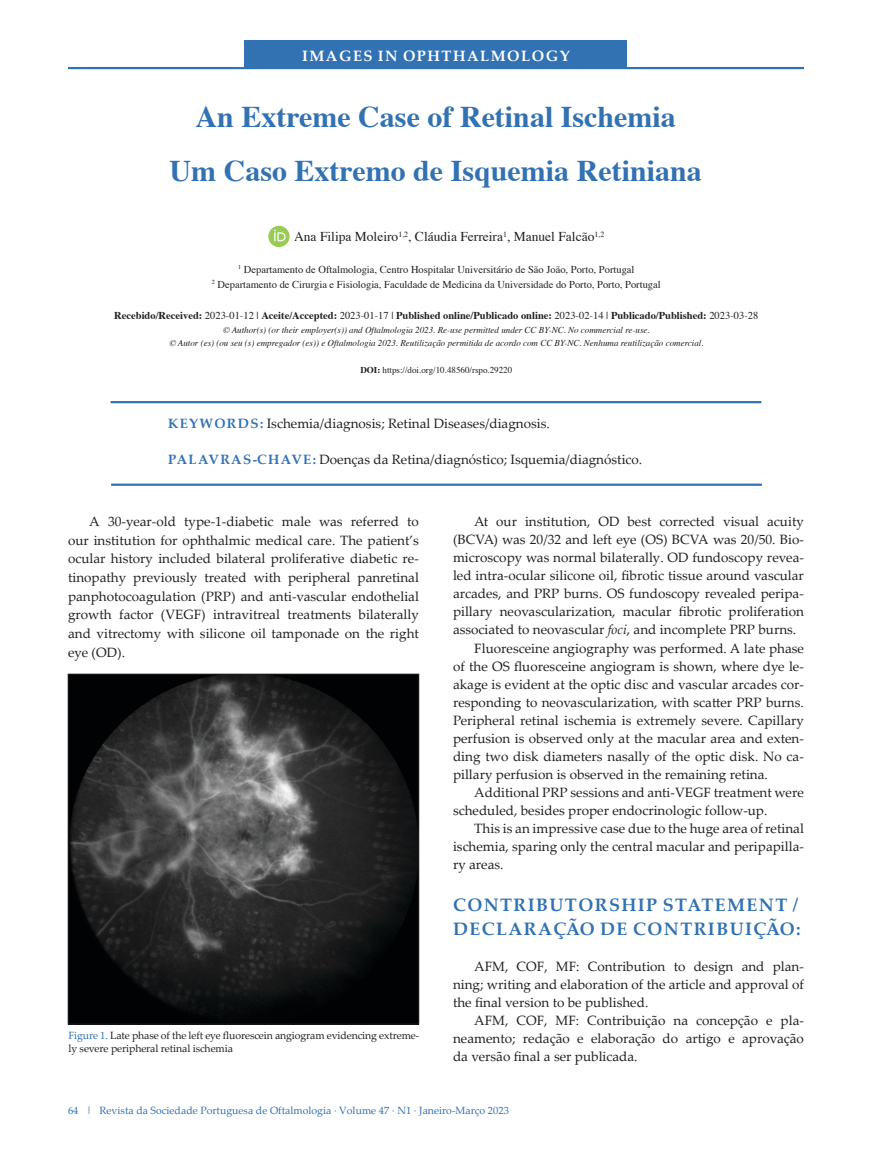
<style>
.page{position:relative;width:872px;height:1170px;background:#fff}
.page>*{position:absolute;margin:0;border:0;box-sizing:border-box;transform-origin:0 0}
.t1{font:700 30px/54px "Times";color:#3272b3;text-align:center}
.t2{font:700 18px "Palatino Linotype";letter-spacing:.03em;color:#3272b3}
.t3{font:700 15px "Palatino Linotype";letter-spacing:.1em;color:#fff}
.t4{font:13.5px/18.6px "Palatino Linotype";color:#231f20;text-align:justify}
.t5{font:13.5px "Times";color:#231f20}
.t6{font:700 13.5px "Palatino Linotype";color:#3272b3}
.t7{font:10.5px/15px "Times";color:#231f20;text-align:center}
.t8{font:700 10.5px "Times";color:#231f20}
.t9{font:10.5px/13.5px "Palatino Linotype";letter-spacing:-.01em;color:#231f20}
.t10{font:10.5px "Palatino Linotype";color:#3272b3}
.t11{font:italic 9px/13.5px "Times";color:#231f20;text-align:center}
.t12{font:9px "Times";color:#231f20}
.s1{font-weight:400}
.s2{font-weight:700}
.s3{font-weight:700;color:#3272b3}
.s4{font-style:italic}
.s5{color:#3272b3}
</style>
<div class="page">
<hr style="left:68px;top:67px;width:736px;height:2px;background:#3272b3">
<div style="left:244px;top:40px;width:383px;height:28px;background:#3272b3"></div>
<hr style="left:111px;top:401px;width:650px;height:2px;background:#3272b3">
<svg style="left:268px;top:226px;width:22px;height:21px"></svg>
<svg style="left:274px;top:230px;width:11px;height:11px"></svg>
<hr style="left:111px;top:483px;width:651px;height:3px;background:#3272b3">
<img style="left:70px;top:676px;width:347px;height:346px">
<div style="left:68px;top:674px;width:351px;height:350px;border:1px solid #231f20"></div>
<p class="t3" style="left:302px;top:45px;width:269px">IMAGES IN OPHTHALMOLOGY</p>
<h1 class="t1" style="left:170px;top:86px;width:533px">An Extreme Case of Retinal Ischemia<br>Um Caso Extremo de Isquemia Retiniana</h1>
<p class="t5" style="left:294px;top:224px;width:312px">Ana Filipa Moleiro<sup>1,2</sup>, Cláudia Ferreira<sup>1</sup>, Manuel Falcão<sup>1,2</sup></p>
<p class="t7" style="left:212px;top:261px;width:450px"><sup>1</sup> Departamento de Oftalmologia, Centro Hospitalar Universitário de São João, Porto, Portugal<br><sup>2</sup> Departamento de Cirurgia e Fisiologia, Faculdade de Medicina da Universidade do Porto, Porto, Portugal</p>
<p class="t8" style="left:114px;top:305px;width:645px">Recebido/Received: <span class="s1">2023-01-12 |</span> Aceite/Accepted: <span class="s1">2023-01-17 |</span> Published online/Publicado online: <span class="s1">2023-02-14 |</span> Publicado/Published: <span class="s1">2023-03-28</span></p>
<p class="t11" style="left:169px;top:322px;width:536px">© Author(s) (or their employer(s)) and Oftalmologia 2023. Re-use permitted under CC BY-NC. No commercial re-use.<br>© Autor (es) (ou seu (s) empregador (es)) e Oftalmologia 2023. Reutilização permitida de acordo com CC BY-NC. Nenhuma reutilização comercial.</p>
<p class="t12" style="left:360px;top:361px;width:153px"><span class="s2">DOI:</span> https://doi.org/10.48560/rspo.29220</p>
<p class="t6" style="left:168px;top:414px;width:24px">KEYWORDS</p>
<p class="t4" style="left:260px;top:414px;width:291px"><span class="s3">:</span> Ischemia/diagnosis; Retinal Diseases/diagnosis.</p>
<p class="t6" style="left:168px;top:450px;width:21px">PALAVRAS</p>
<p class="t6" style="left:253px;top:450px;width:17px">-CHAVE</p>
<p class="t4" style="left:313px;top:450px;width:331px"><span class="s3">:</span> Doenças da Retina/diagnóstico; Isquemia/diagnóstico.</p>
<p class="t4" style="left:68px;top:512px;width:352px;text-indent:21px">A 30-year-old type-1-diabetic male was referred to our institution for ophthalmic medical care. The patient’s ocular history included bilateral proliferative diabetic re&shy;tinopathy previously treated with peripheral panretinal panphotocoagulation (PRP) and anti-vascular endothelial growth factor (VEGF) intravitreal treatments bilaterally and vitrectomy with silicone oil tamponade on the right eye (OD).</p>
<p class="t4" style="left:474px;top:511px;width:331px">At our institution, OD best corrected visual acuity</p>
<p class="t4" style="left:453px;top:530px;width:352px">(BCVA) was 20/32 and left eye (OS) BCVA was 20/50. Bio-</p>
<p class="t4" style="left:453px;top:548px;width:352px">microscopy was normal bilaterally. OD fundoscopy revea-</p>
<p class="t4" style="left:453px;top:566px;width:352px">led intra-ocular silicone oil, fibrotic tissue around vascular</p>
<p class="t4" style="left:453px;top:584px;width:352px">arcades, and PRP burns. OS fundoscopy revealed peripa-</p>
<p class="t4" style="left:453px;top:602px;width:352px">pillary neovascularization, macular fibrotic proliferation</p>
<p class="t4" style="left:453px;top:620px;width:345px">associated to neovascular <span class="s4">foci</span>, and incomplete PRP burns.</p>
<p class="t4" style="left:474px;top:638px;width:331px">Fluoresceine angiography was performed. A late phase</p>
<p class="t4" style="left:453px;top:656px;width:352px">of the OS fluoresceine angiogram is shown, where dye le-</p>
<p class="t4" style="left:453px;top:674px;width:352px">akage is evident at the optic disc and vascular arcades cor-</p>
<p class="t4" style="left:453px;top:692px;width:352px">responding to neovascularization, with scatter PRP burns.</p>
<p class="t4" style="left:453px;top:710px;width:352px">Peripheral retinal ischemia is extremely severe. Capillary</p>
<p class="t4" style="left:453px;top:728px;width:352px">perfusion is observed only at the macular area and exten-</p>
<p class="t4" style="left:453px;top:746px;width:352px">ding two disk diameters nasally of the optic disk. No ca-</p>
<p class="t4" style="left:453px;top:764px;width:316px">pillary perfusion is observed in the remaining retina.</p>
<p class="t4" style="left:474px;top:782px;width:331px">Additional PRP sessions and anti-VEGF treatment were</p>
<p class="t4" style="left:453px;top:800px;width:316px">scheduled, besides proper endocrinologic follow-up.</p>
<p class="t4" style="left:474px;top:818px;width:331px">This is an impressive case due to the huge area of retinal</p>
<p class="t4" style="left:453px;top:836px;width:352px">ischemia, sparing only the central macular and peripapilla-</p>
<p class="t4" style="left:453px;top:854px;width:52px">ry areas.</p>
<h2 class="t2" style="left:453px;top:892px;width:29px">CONTRIBUTORSHIP</h2>
<h2 class="t2" style="left:663px;top:892px;width:28px">STATEMENT</h2>
<h2 class="t2" style="left:793px;top:892px;width:7px">/</h2>
<h2 class="t2" style="left:453px;top:916px;width:31px">DECLARA</h2>
<h2 class="t2" style="left:553px;top:916px;width:108px">ÇÃO DE CONTRIBUI</h2>
<h2 class="t2" style="left:753px;top:916px;width:49px">ÇÃO :</h2>
<p class="t4" style="left:453px;top:957px;width:352px;line-height:18px;text-indent:21px">AFM, COF, MF: Contribution to design and plan&shy;ning; writing and elaboration of the article and approval of the final version to be published.</p>
<p class="t4" style="left:453px;top:1011px;width:352px;line-height:18px;text-indent:21px">AFM, COF, MF: Contribuição na concepção e pla&shy;neamento; redação e elaboração do artigo e aprovação da versão final a ser publicada.</p>
<p class="t9" style="left:68px;top:1027px;width:352px"><span class="s5">Figure 1.</span> Late phase of the left eye fluorescein angiogram evidencing extreme&shy;ly severe peripheral retinal ischemia</p>
<p class="t10" style="left:68px;top:1102px;width:442px">64 | Revista da Sociedade Portuguesa de Oftalmologia · Volume 47 · N1 · Janeiro-Março 2023</p>
</div>
